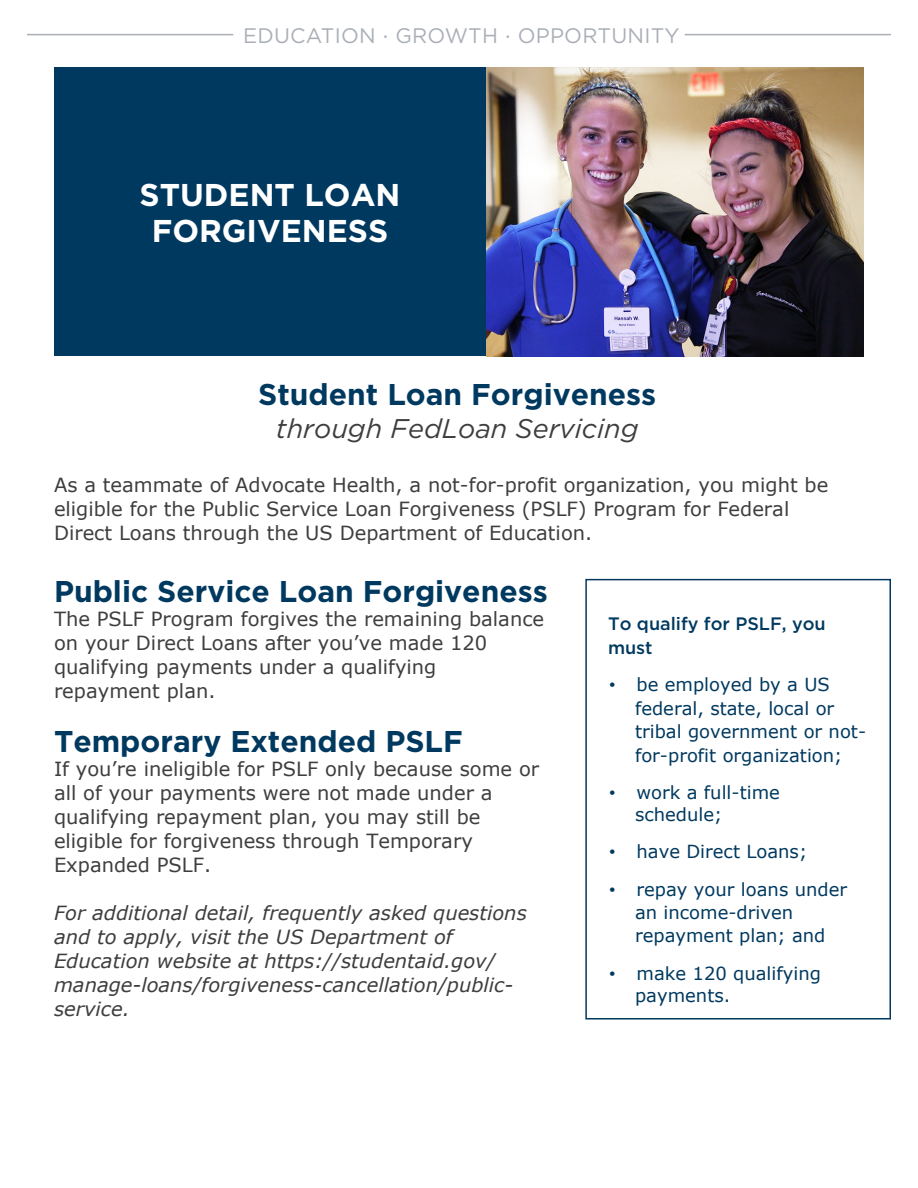
<style>
.page{position:relative;width:918px;height:1188px;background:#fff}
.page>*{position:absolute;margin:0;border:0;box-sizing:border-box;transform-origin:0 0}
.t1{font:700 31.5px/36px "Gotham";color:#fff;text-align:center}
.Left_Align_Text{font:700 30px "Gotham";color:#00395f}
.Sub_Heading{font:700 30px "Gotham";color:#00395f}
.Sub_Heading-2{font:italic 27px "Gotham";color:#3e3e3f}
.t2{font:21px "Gotham";letter-spacing:.01em;color:#aaafb7}
.Left_Align_Text-2{font:19.5px/24px "Verdana";color:#3e3e3f}
.Left_Align_Text-3{font:italic 19.5px/24px "Verdana";color:#3e3e3f}
.t3{font:18px/23.5px "Verdana";color:#00395f}
.Bullet_Text{font:500 18px/24px "Gotham";color:#00395f}
.s1{font-family:"Gotham";font-weight:300}
</style>
<div class="page">
<div style="left:54px;top:68px;width:432px;height:288px;background:#00395f"></div>
<hr style="left:685px;top:34px;width:206px;height:1px;background:#aaafb7">
<hr style="left:27px;top:34px;width:206px;height:1px;background:#aaafb7">
<img style="left:486px;top:68px;width:378px;height:288px">
<div style="left:585px;top:579px;width:306px;height:441px;border:2px solid #00395f"></div>
<p class="t2" style="left:243px;top:22px;width:438px">EDUCATION · GROWTH · OPPORTUNITY</p>
<p class="t1" style="left:140px;top:177px;width:262px">STUDENT LOAN<br>FORGIVENESS</p>
<p class="Sub_Heading" style="left:258px;top:375px;width:400px">Student Loan Forgiveness</p>
<p class="Sub_Heading-2" style="left:276px;top:412px;width:364px">through FedLoan Servicing</p>
<p class="Left_Align_Text-2" style="left:54px;top:472px;width:776px">As a teammate of Advocate Health, a not-for-profit organization, you might be eligible for the Public Service Loan Forgiveness (PSLF) Program for Federal<br>Direct Loans through the US Department of Education.</p>
<p class="Left_Align_Text" style="left:54px;top:571px;width:495px">Public Service Loan Forgiveness</p>
<p class="Left_Align_Text-2" style="left:54px;top:606px;width:492px">The PSLF Program forgives the remaining balance on your Direct Loans after you’ve made 120 qualifying payments under a qualifying repayment plan.</p>
<p class="Left_Align_Text" style="left:54px;top:721px;width:410px">Temporary Extended PSLF</p>
<p class="Left_Align_Text-2" style="left:54px;top:756px;width:487px">If you’re ineligible for PSLF only because some or all of your payments were not made under a qualifying repayment plan, you may still be eligible for forgiveness through Temporary Expanded PSLF.</p>
<p class="Left_Align_Text-3" style="left:54px;top:900px;width:474px">For additional detail, frequently asked questions and to apply, visit the US Department of Education website at https://studentaid.gov/ manage-loans/forgiveness-cancellation/public&shy;service.</p>
<p class="Bullet_Text" style="left:608px;top:611px;width:219px">To qualify for PSLF, you must</p>
<p class="t3" style="left:635px;top:673px;width:233px;text-indent:-27px"><span class="s1">•</span> be employed by a US federal, state, local or tribal government or not&shy;for-profit organization;</p>
<p class="t3" style="left:635px;top:782px;width:146px;line-height:21.6px;text-indent:-27px"><span class="s1">•</span> work a full-time schedule;</p>
<p class="t3" style="left:608px;top:840px;width:201px"><span class="s1">•</span> have Direct Loans;</p>
<p class="t3" style="left:635px;top:877px;width:214px;text-indent:-27px"><span class="s1">•</span> repay your loans under an income-driven repayment plan; and</p>
<p class="t3" style="left:635px;top:962px;width:188px;line-height:22.5px;text-indent:-27px"><span class="s1">•</span> make 120 qualifying payments.</p>
</div>
